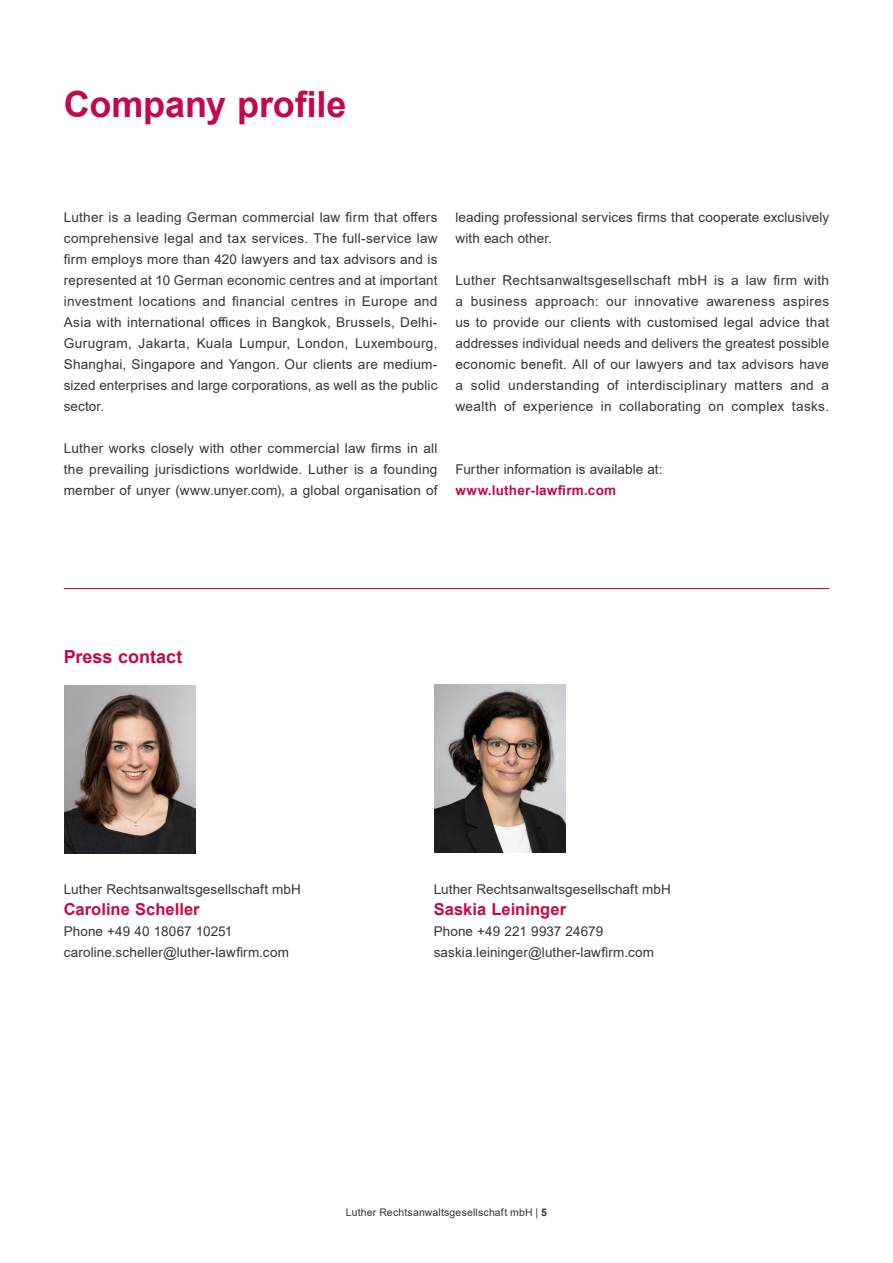
<style>
.page{position:relative;width:893px;height:1263px;background:#fff}
.page>*{position:absolute;margin:0;border:0;box-sizing:border-box;transform-origin:0 0}
.t1{font:700 36px "Arial";letter-spacing:-.005em;color:#c30a49}
.t2{font:700 18px "Arial";color:#c30a49}
.t3{font:700 16.5px "Arial";letter-spacing:.005em;color:#c30a49}
.t4{font:13.5px/21px "Arial";letter-spacing:.01em;color:#363536;text-align:justify}
.t5{font:700 13.5px "Arial";letter-spacing:.015em;color:#c30a49}
.t6{font:10.5px "Arial";letter-spacing:.015em;color:#363536}
.s1{font-weight:700}
</style>
<div class="page">
<hr style="left:64px;top:588px;width:765px;height:1px;background:#c30a49">
<img style="left:65px;top:686px;width:131px;height:168px">
<img style="left:435px;top:685px;width:131px;height:168px">
<h1 class="t1" style="left:64px;top:79px;width:284px">Company profile</h1>
<p class="t4" style="left:64px;top:207px;width:375px">Luther is a leading German commercial law firm that offers comprehensive legal and tax services. The full-service law firm employs more than 420 lawyers and tax advisors and is represented at 10 German economic centres and at important investment locations and financial centres in Europe and Asia with international offices in Bangkok, Brussels, Delhi-Gurugram, Jakarta, Kuala Lumpur, London, Luxembourg, Shanghai, Singapore and Yangon. Our clients are medium&shy;sized enterprises and large corporations, as well as the public sector.</p>
<p class="t4" style="left:64px;top:438px;width:375px">Luther works closely with other commercial law firms in all the prevailing jurisdictions worldwide. Luther is a founding member of unyer (www.unyer.com), a global organisation of</p>
<p class="t4" style="left:455px;top:207px;width:375px">leading professional services firms that cooperate exclusively with each other.</p>
<p class="t4" style="left:455px;top:270px;width:375px">Luther Rechtsanwaltsgesellschaft mbH is a law firm with a business approach: our innovative awareness aspires us to provide our clients with customised legal advice that addresses individual needs and delivers the greatest possible economic benefit. All of our lawyers and tax advisors have a solid understanding of interdisciplinary matters and a wealth of experience in collaborating on complex tasks.</p>
<p class="t4" style="left:455px;top:459px;width:209px">Further information is available at:</p>
<p class="t5" style="left:455px;top:481px;width:162px">www.luther-lawfirm.com</p>
<h2 class="t2" style="left:64px;top:644px;width:120px">Press contact</h2>
<p class="t4" style="left:64px;top:879px;width:239px">Luther Rechtsanwaltsgesellschaft mbH</p>
<p class="t3" style="left:64px;top:898px;width:137px">Caroline Scheller</p>
<p class="t4" style="left:64px;top:921px;width:227px">Phone +49 40 18067 10251 caroline.scheller@luther-lawfirm.com</p>
<p class="t4" style="left:434px;top:879px;width:239px">Luther Rechtsanwaltsgesellschaft mbH</p>
<p class="t3" style="left:434px;top:898px;width:134px">Saskia Leininger</p>
<p class="t4" style="left:434px;top:921px;width:222px">Phone +49 221 9937 24679 saskia.leininger@luther-lawfirm.com</p>
<p class="t6" style="left:346px;top:1205px;width:203px">Luther Rechtsanwaltsgesellschaft mbH | <span class="s1">5</span></p>
</div>
